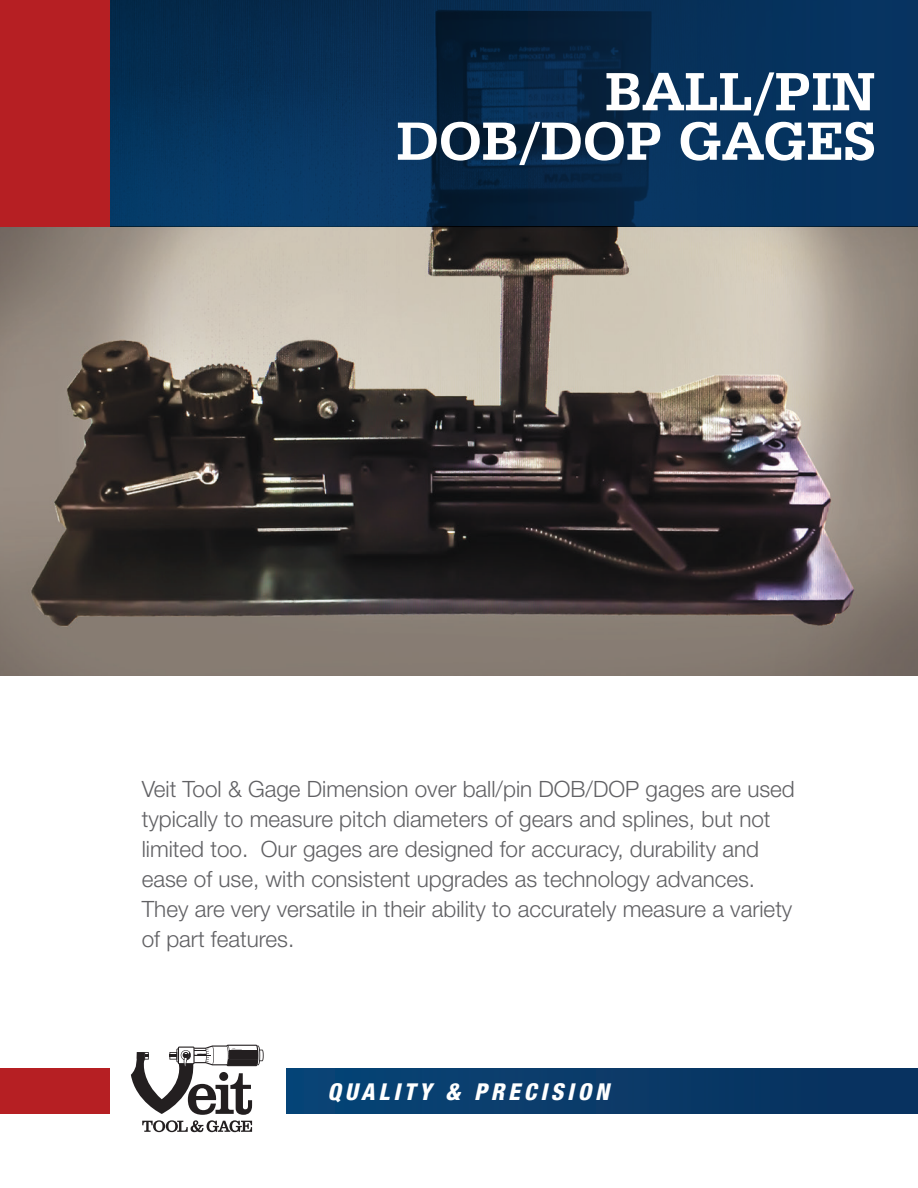
<style>
.page{position:relative;width:918px;height:1188px;background:#fff}
.page>*{position:absolute;margin:0;border:0;box-sizing:border-box;transform-origin:0 0}
.t1{font:700 57px/49.5px "Serifa BT";color:#fff;text-align:right}
.t2{font:italic 800 condensed 23.25px "Helvetica Neue LT Std";letter-spacing:.17em;color:#fff}
.t3{font:300 22.5px/30px "Helvetica Neue LT Std";color:#616164}
</style>
<div class="page">
<div style="left:0;top:0;width:918px;height:227px;background:#073461"></div>
<img style="left:0;top:227px;width:918px;height:449px">
<div style="left:286px;top:1069px;width:632px;height:45px;background:#083b69"></div>
<div style="left:0;top:1069px;width:109px;height:45px;background:#b61f23"></div>
<svg style="left:131px;top:1045px;width:133px;height:87px"></svg>
<img style="left:109px;top:0;width:741px;height:227px">
<div style="left:0;top:0;width:109px;height:227px;background:#b61f23"></div>
<h1 class="t1" style="left:397px;top:65px;width:481px">BALL/PIN<br>DOB/DOP GAGES</h1>
<p class="t3" style="left:142px;top:774px;width:655px">Veit Tool &amp; Gage Dimension over ball/pin DOB/DOP gages are used typically to measure pitch diameters of gears and splines, but not limited too. Our gages are designed for accuracy, durability and ease of use, with consistent upgrades as technology advances.<br>They are very versatile in their ability to accurately measure a variety of part features.</p>
<p class="t2" style="left:327px;top:1078px;width:283px">QUALITY &amp; PRECISION</p>
</div>
